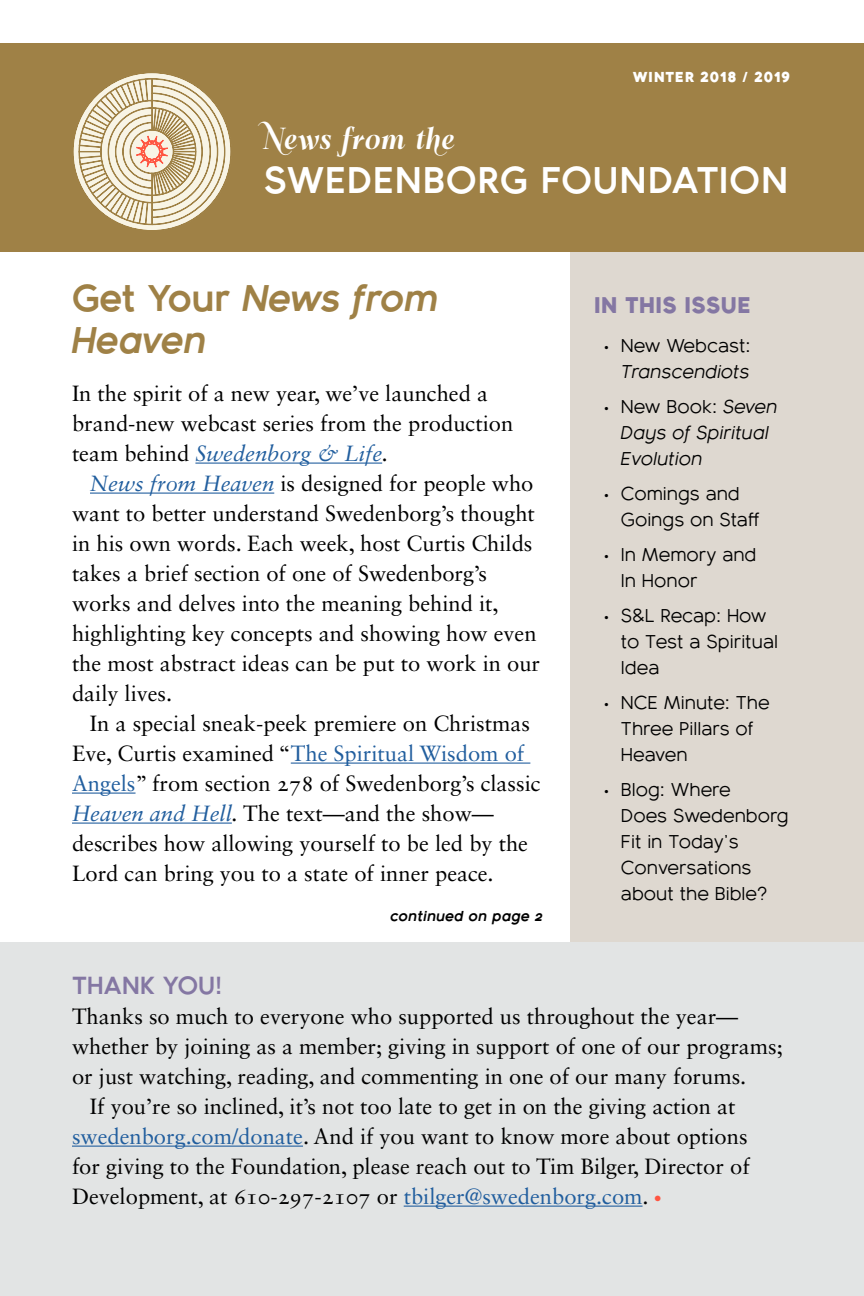
<style>
.page{position:relative;width:864px;height:1296px;background:#fff}
.page>*{position:absolute;margin:0;border:0;box-sizing:border-box;transform-origin:0 0}
.t1{font:italic 700 36px/42px "Bambino New";color:#9f8146}
.t2{font:700 36px "Bambino New";letter-spacing:.03em;color:#fff}
.t3{font:italic 600 28px "Dawnora";color:#fff}
.t4{font:700 24px "Bambino New";letter-spacing:.01em;color:#8477a3}
.t5{font:22px/30px "Sabon LT Std";color:#000}
.t6{font:900 22px "Bambino New";letter-spacing:.02em;color:#8477a3}
.t7{font:18px/26px "Bambino New";color:#000}
.t8{font:italic 18px/26px "Bambino New";color:#000}
.t9{font:italic 700 14px "Bambino New";letter-spacing:.02em;color:#000}
.t10{font:800 14px "Bambino New";letter-spacing:.065em;color:#fff}
.s1{font-style:normal}
.s2{font-style:italic;color:#215e9e}
.s3{font-style:italic}
.s4{color:#215e9e}
.s5{font-size:16px;color:#ff5541}
</style>
<div class="page">
<div style="left:570px;top:252px;width:294px;height:720px;background:#ded8d0"></div>
<div style="left:0;top:942px;width:864px;height:354px;background:#e2e4e4"></div>
<div style="left:0;top:43px;width:864px;height:209px;background:#9f8146"></div>
<svg style="left:73px;top:73px;width:158px;height:157px"></svg>
<hr style="left:72px;top:1146px;width:231px;height:1px;background:#215e9e">
<hr style="left:404px;top:1206px;width:239px;height:1px;background:#215e9e">
<hr style="left:195px;top:463px;width:187px;height:1px;background:#215e9e">
<hr style="left:90px;top:493px;width:184px;height:1px;background:#215e9e">
<hr style="left:291px;top:763px;width:239px;height:1px;background:#215e9e">
<hr style="left:72px;top:793px;width:64px;height:1px;background:#215e9e">
<hr style="left:72px;top:823px;width:160px;height:1px;background:#215e9e">
<p class="t10" style="left:633px;top:65px;width:159px">WINTER 2018 / 2019</p>
<p class="t3" style="left:264px;top:120px;width:193px">News from the</p>
<h1 class="t2" style="left:264px;top:148px;width:525px">SWEDENBORG FOUNDATION</h1>
<h1 class="t1" style="left:72px;top:273px;width:368px"><span class="s1">Get Your</span> News from<br>Heaven</h1>
<p class="t5" style="left:72px;top:378px;width:443px">In the spirit of a new year, we’ve launched a brand-new webcast series from the production team behind <span class="s2">Swedenborg &amp; Life</span><span class="s3">.</span></p>
<p class="t5" style="left:72px;top:468px;width:470px;text-indent:18px"><span class="s2">News from Heaven</span> is designed for people who want to better understand Swedenborg’s thought in his own words. Each week, host Curtis Childs takes a brief section of one of Swedenborg’s works and delves into the meaning behind it, highlighting key concepts and showing how even the most abstract ideas can be put to work in our daily lives.</p>
<p class="t5" style="left:72px;top:708px;width:470px;text-indent:18px">In a special sneak-peek premiere on Christmas Eve, Curtis examined “<span class="s4">The Spiritual Wisdom of Angels</span>” from section 278 of Swedenborg’s classic <span class="s2">Heaven and Hell</span><span class="s3">.</span> The text—and the show— describes how allowing yourself to be led by the Lord can bring you to a state of inner peace.</p>
<p class="t9" style="left:390px;top:904px;width:154px">continued on page 2</p>
<p class="t6" style="left:594px;top:285px;width:158px">IN THIS ISSUE</p>
<p class="t7" style="left:603px;top:330px;width:149px">• New Webcast:</p>
<p class="t8" style="left:621px;top:356px;width:130px">Transcendiots</p>
<p class="t8" style="left:621px;top:391px;width:158px;text-indent:-18px"><span class="s1">• New Book:</span> Seven<br>Days of Spiritual<br>Evolution</p>
<p class="t7" style="left:621px;top:478px;width:140px;text-indent:-18px">• Comings and<br>Goings on Staff</p>
<p class="t7" style="left:621px;top:539px;width:137px;text-indent:-18px">• In Memory and<br>In Honor</p>
<p class="t7" style="left:621px;top:600px;width:159px;text-indent:-18px">• S&amp;L Recap: How to Test a Spiritual<br>Idea</p>
<p class="t7" style="left:621px;top:687px;width:150px;text-indent:-18px">• NCE Minute: The<br>Three Pillars of<br>Heaven</p>
<p class="t7" style="left:621px;top:774px;width:169px;text-indent:-18px">• Blog: Where<br>Does Swedenborg<br>Fit in Today’s<br>Conversations about the Bible?</p>
<p class="t4" style="left:72px;top:964px;width:151px">THANK YOU!</p>
<p class="t5" style="left:72px;top:1001px;width:668px">Thanks so much to everyone who supported us throughout the year—</p>
<p class="t5" style="left:72px;top:1031px;width:712px">whether by joining as a member; giving in support of one of our programs;</p>
<p class="t5" style="left:72px;top:1061px;width:676px">or just watching, reading, and commenting in one of our many forums.</p>
<p class="t5" style="left:90px;top:1091px;width:647px">If you’re so inclined, it’s not too late to get in on the giving action at</p>
<p class="t5" style="left:72px;top:1121px;width:677px"><span class="s4">swedenborg.com/donate</span>. And if you want to know more about options</p>
<p class="t5" style="left:72px;top:1151px;width:679px">for giving to the Foundation, please reach out to Tim Bilger, Director of</p>
<p class="t5" style="left:72px;top:1181px;width:591px">Development, at 610-297-2107 or <span class="s4">tbilger@swedenborg.com</span>. <span class="s5">•</span></p>
</div>
